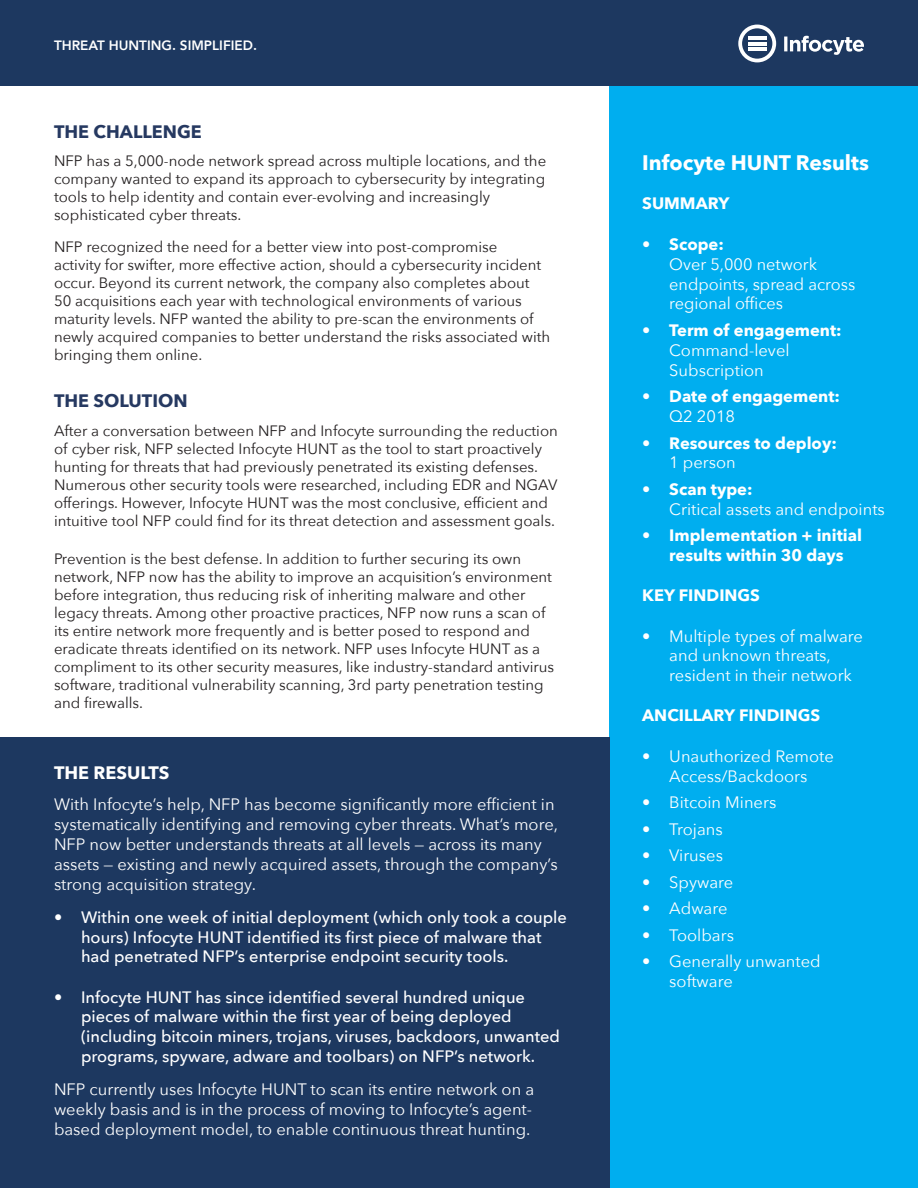
<style>
.page{position:relative;width:918px;height:1188px;background:#fff}
.page>*{position:absolute;margin:0;border:0;box-sizing:border-box;transform-origin:0 0}
.Subhead{font:700 21px "Avenir Next";color:#fff}
.t1{font:700 18px "Avenir Next";color:#263961}
.t2{font:700 18px "Avenir Next";color:#fff}
.Subhead-2{font:16.5px/19.8px "Avenir Next";color:#fff}
.t3{font:500 16.5px/19.8px "Avenir Next";color:#fff}
.Subhead-3{font:700 16.5px/19.8px "Avenir Next";color:#fff}
.Subhead-4{font:15px/18px "Avenir Next";color:#231f20}
.t4{font:800 13.5px "Avenir";color:#fff}
.s1{font-weight:700}
.s2{font-weight:400}
</style>
<div class="page">
<div style="left:610px;top:0;width:308px;height:1188px;background:#00aeef"></div>
<div style="left:0;top:0;width:918px;height:86px;background:#1d3860"></div>
<svg style="left:738px;top:25px;width:38px;height:37px"></svg>
<hr style="left:748px;top:36px;width:19px;height:4px;background:#fff">
<svg style="left:784px;top:36px;width:80px;height:19px"></svg>
<div style="left:0;top:737px;width:610px;height:451px;background:#1d3860"></div>
<p class="t4" style="left:54px;top:33px;width:204px">THREAT HUNTING. SIMPLIFIED.</p>
<p class="t1" style="left:54px;top:116px;width:149px">THE CHALLENGE</p>
<p class="Subhead-4" style="left:54px;top:151px;width:494px">NFP has a 5,000-node network spread across multiple locations, and the company wanted to expand its approach to cybersecurity by integrating tools to help identity and contain ever-evolving and increasingly sophisticated cyber threats.</p>
<p class="Subhead-4" style="left:54px;top:237px;width:498px">NFP recognized the need for a better view into post-compromise<br>activity for swifter, more effective action, should a cybersecurity incident occur. Beyond its current network, the company also completes about 50 acquisitions each year with technological environments of various maturity levels. NFP wanted the ability to pre-scan the environments of newly acquired companies to better understand the risks associated with bringing them online.</p>
<p class="t1" style="left:54px;top:385px;width:135px">THE SOLUTION</p>
<p class="Subhead-4" style="left:54px;top:421px;width:505px">After a conversation between NFP and Infocyte surrounding the reduction of cyber risk, NFP selected Infocyte HUNT as the tool to start proactively hunting for threats that had previously penetrated its existing defenses.<br>Numerous other security tools were researched, including EDR and NGAV offerings. However, Infocyte HUNT was the most conclusive, efficient and intuitive tool NFP could find for its threat detection and assessment goals.</p>
<p class="Subhead-4" style="left:54px;top:549px;width:502px">Prevention is the best defense. In addition to further securing its own network, NFP now has the ability to improve an acquisition’s environment before integration, thus reducing risk of inheriting malware and other legacy threats. Among other proactive practices, NFP now runs a scan of its entire network more frequently and is better posed to respond and eradicate threats identified on its network. NFP uses Infocyte HUNT as a compliment to its other security measures, like industry-standard antivirus software, traditional vulnerability scanning, 3rd party penetration testing and firewalls.</p>
<p class="t2" style="left:54px;top:757px;width:117px">THE RESULTS</p>
<p class="Subhead-2" style="left:54px;top:794px;width:506px">With Infocyte’s help, NFP has become significantly more efficient in systematically identifying and removing cyber threats. What’s more, NFP now better understands threats at all levels — across its many assets — existing and newly acquired assets, through the company’s strong acquisition strategy.</p>
<p class="t3" style="left:81px;top:907px;width:488px;text-indent:-27px">• Within one week of initial deployment (which only took a couple hours) Infocyte HUNT identified its first piece of malware that had penetrated NFP’s enterprise endpoint security tools.</p>
<p class="t3" style="left:81px;top:986px;width:481px;text-indent:-27px">• Infocyte HUNT has since identified several hundred unique pieces of malware within the first year of being deployed (including bitcoin miners, trojans, viruses, backdoors, unwanted programs, spyware, adware and toolbars) on NFP’s network.</p>
<p class="Subhead-2" style="left:54px;top:1079px;width:482px">NFP currently uses Infocyte HUNT to scan its entire network on a weekly basis and is in the process of moving to Infocyte’s agent&shy;based deployment model, to enable continuous threat hunting.</p>
<p class="Subhead" style="left:642px;top:144px;width:228px">Infocyte HUNT Results</p>
<p class="Subhead-3" style="left:642px;top:193px;width:89px">SUMMARY</p>
<p class="Subhead-2" style="left:669px;top:234px;width:188px;text-indent:-27px"><span class="s1">• Scope:<br></span>Over 5,000 network endpoints, spread across regional offices</p>
<p class="Subhead-2" style="left:669px;top:320px;width:174px;text-indent:-27px"><span class="s1">• Term of engagement:<br></span>Command-level<br>Subscription</p>
<p class="Subhead-3" style="left:669px;top:386px;width:172px;text-indent:-27px">• Date of engagement:<br><span class="s2">Q2 2018</span></p>
<p class="Subhead-3" style="left:669px;top:433px;width:169px;text-indent:-27px">• Resources to deploy:<br><span class="s2">1 person</span></p>
<p class="Subhead-2" style="left:669px;top:479px;width:217px;text-indent:-27px"><span class="s1">• Scan type:<br></span>Critical assets and endpoints</p>
<p class="Subhead-3" style="left:642px;top:525px;width:221px;text-align:center">• Implementation + initial results within 30 days</p>
<p class="Subhead-3" style="left:642px;top:585px;width:119px">KEY FINDINGS</p>
<p class="Subhead-2" style="left:669px;top:625px;width:195px;text-indent:-27px">• Multiple types of malware and unknown threats, resident in their network</p>
<p class="Subhead-3" style="left:642px;top:705px;width:180px">ANCILLARY FINDINGS</p>
<p class="Subhead-2" style="left:642px;top:745px;width:193px;text-align:center">• Unauthorized Remote<br>Access/Backdoors</p>
<p class="Subhead-2" style="left:642px;top:792px;width:136px">• Bitcoin Miners</p>
<p class="Subhead-2" style="left:642px;top:818px;width:82px">• Trojans</p>
<p class="Subhead-2" style="left:642px;top:845px;width:82px">• Viruses</p>
<p class="Subhead-2" style="left:642px;top:871px;width:93px">• Spyware</p>
<p class="Subhead-2" style="left:642px;top:898px;width:87px">• Adware</p>
<p class="Subhead-2" style="left:642px;top:924px;width:93px">• Toolbars</p>
<p class="Subhead-2" style="left:669px;top:951px;width:153px;text-indent:-27px">• Generally unwanted software</p>
</div>
